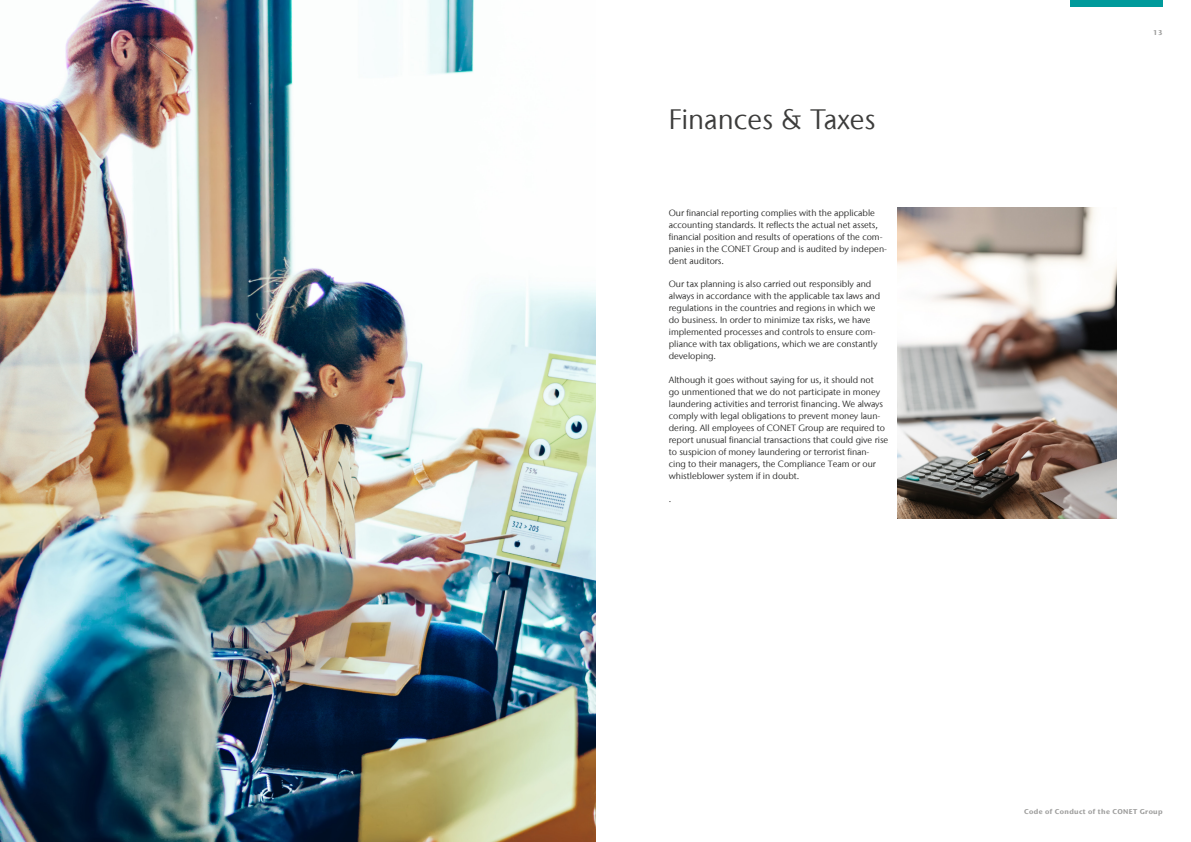
<style>
.page{position:relative;width:1191px;height:842px;background:#fff}
.page>*{position:absolute;margin:0;border:0;box-sizing:border-box;transform-origin:0 0}
.t1{font:28px "Stone Sans IIITC Com";color:#3c3c3b}
.t2{font:9px/12px "Stone Sans IIITC Com";color:#282827}
.t3{font:700 7px "Stone Sans IIITC Com";letter-spacing:.05em;color:#9d9d9c}
</style>
<div class="page">
<div style="left:1070px;top:0;width:92px;height:7px;background:#009a9b"></div>
<img style="left:0;top:0;width:595px;height:842px">
<img style="left:897px;top:207px;width:219px;height:312px">
<h1 class="t1" style="left:669px;top:102px;width:208px">Finances &amp; Taxes</h1>
<p class="t2" style="left:669px;top:207px;width:220px">Our financial reporting complies with the applicable accounting standards. It reflects the actual net assets, financial position and results of operations of the com&shy;panies in the CONET Group and is audited by indepen&shy;dent auditors.</p>
<p class="t2" style="left:669px;top:278px;width:213px">Our tax planning is also carried out responsibly and always in accordance with the applicable tax laws and regulations in the countries and regions in which we do business. In order to minimize tax risks, we have implemented processes and controls to ensure com&shy;pliance with tax obligations, which we are constantly developing.</p>
<p class="t2" style="left:669px;top:373px;width:221px">Although it goes without saying for us, it should not<br>go unmentioned that we do not participate in money laundering activities and terrorist financing. We always comply with legal obligations to prevent money laun&shy;dering. All employees of CONET Group are required to report unusual financial transactions that could give rise to suspicion of money laundering or terrorist finan&shy;cing to their managers, the Compliance Team or our whistleblower system if in doubt.</p>
<p class="t2" style="left:669px;top:493px;width:4px">.</p>
<p class="t3" style="left:1153px;top:28px;width:11px">13</p>
<p class="t3" style="left:1024px;top:807px;width:140px">Code of Conduct of the CONET Group</p>
</div>
